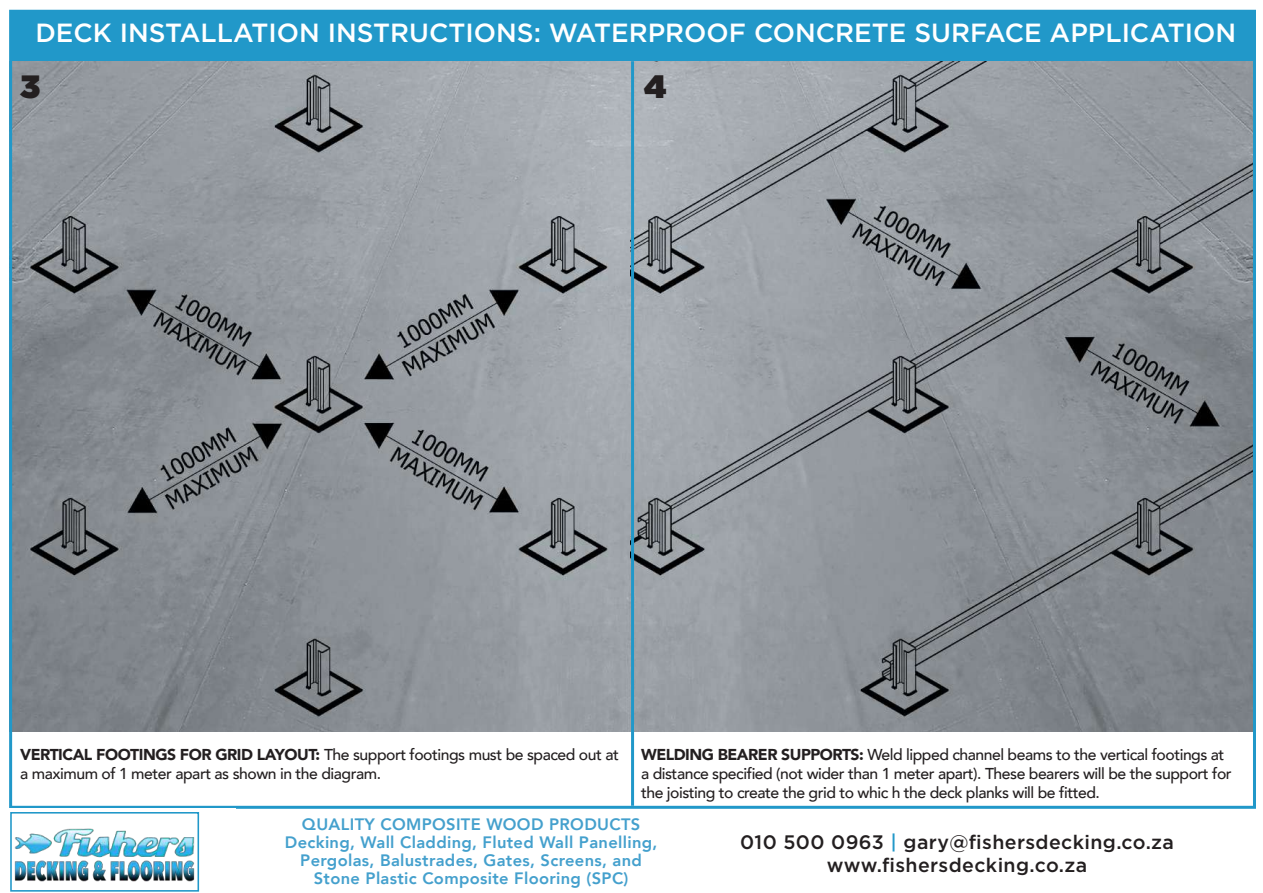
<style>
.page{position:relative;width:1263px;height:893px;background:#fff}
.page>*{position:absolute;margin:0;border:0;box-sizing:border-box;transform-origin:0 0}
.t1{font:900 32.25px "Gotham";color:#231f20}
.t2{font:500 26.25px "Gotham";color:#fff}
.t3{font:500 19.5px/23.4px "Gotham";letter-spacing:.02em;color:#231f20;text-align:center}
.t4{font:800 16.5px/18px "Avenir";letter-spacing:.02em;color:#44a0cd;text-align:center}
.t5{font:500 15.75px/18.9px "Avenir";letter-spacing:-.03em;color:#231f20}
.s1{font-weight:900}
.s2{color:#2198c9}
</style>
<div class="page">
<img style="left:13px;top:61px;width:1239px;height:671px">
<div style="left:11px;top:11px;width:1243px;height:50px;background:#2198c9"></div>
<hr style="left:631px;top:61px;width:3px;height:745px;background:#2198c9">
<img style="left:14px;top:828px;width:181px;height:53px">
<div style="left:10px;top:812px;width:189px;height:80px;border:2px solid #2198c9"></div>
<h2 class="t2" style="left:35px;top:16px;width:1202px">DECK INSTALLATION INSTRUCTIONS: WATERPROOF CONCRETE SURFACE APPLICATION</h2>
<h1 class="t1" style="left:20px;top:64px;width:22px">3</h1>
<h1 class="t1" style="left:644px;top:64px;width:24px">4</h1>
<p class="t5" style="left:20px;top:744px;width:600px"><span class="s1">VERTICAL FOOTINGS FOR GRID LAYOUT:</span> The support footings must be spaced out at a maximum of 1 meter apart as shown in the diagram.</p>
<p class="t5" style="left:641px;top:744px;width:592px"><span class="s1">WELDING BEARER SUPPORTS:</span> Weld lipped channel beams to the vertical footings at a distance specified (not wider than 1 meter apart). These bearers will be the support for the joisting to create the grid to whic h the deck planks will be fitted.</p>
<p class="t4" style="left:285px;top:815px;width:374px">QUALITY COMPOSITE WOOD PRODUCTS Decking, Wall Cladding, Fluted Wall Panelling, Pergolas, Balustrades, Gates, Screens, and Stone Plastic Composite Flooring (SPC)</p>
<p class="t3" style="left:740px;top:830px;width:435px">010 500 0963 <span class="s2">|</span> gary@fishersdecking.co.za www.fishersdecking.co.za</p>
</div>
